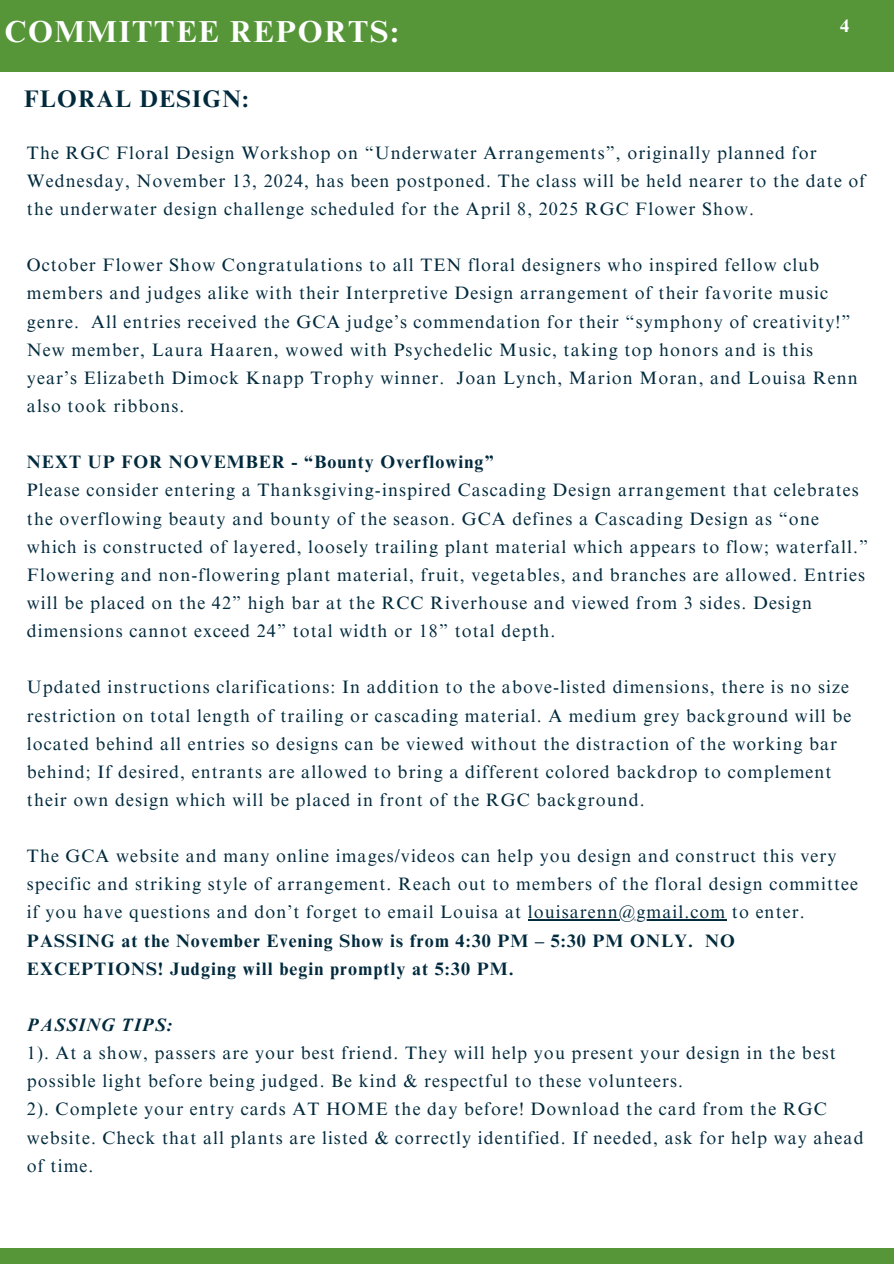
<style>
.page{position:relative;width:894px;height:1264px;background:#fff}
.page>*{position:absolute;margin:0;border:0;box-sizing:border-box;transform-origin:0 0}
.t1{font:700 30.3px "Times NRMT Pro";letter-spacing:.06em;color:#fff}
.t2{font:700 24px "Times NRMT Pro";letter-spacing:.05em;color:#022a3d}
.t3{font:18px/28.2px "Times NRMT Pro";letter-spacing:.06em;color:#022a3d}
.t4{font:700 18px "Times NRMT Pro";letter-spacing:.06em;color:#022a3d}
.t5{font:700 18px "Times NRMT Pro";color:#fff}
.s1{font-weight:700;font-style:italic}
</style>
<div class="page">
<div style="left:0;top:0;width:893px;height:71px;background:#569639"></div>
<div style="left:0;top:1248px;width:893px;height:15px;background:#569639"></div>
<hr style="left:527px;top:919px;width:199px;height:1px;background:#022a3d">
<h1 class="t1" style="left:4px;top:20px;width:395px">COMMITTEE REPORTS:</h1>
<p class="t5" style="left:839px;top:19px;width:10px">4</p>
<h2 class="t2" style="left:24px;top:90px;width:226px">FLORAL DESIGN:</h2>
<p class="t3" style="left:27px;top:141px;width:839px">The RGC Floral Design Workshop on “Underwater Arrangements”, originally planned for<br>Wednesday, November 13, 2024, has been postponed. The class will be held nearer to the date of the underwater design challenge scheduled for the April 8, 2025 RGC Flower Show.</p>
<p class="t3" style="left:27px;top:253px;width:832px">October Flower Show Congratulations to all TEN floral designers who inspired fellow club members and judges alike with their Interpretive Design arrangement of their favorite music genre. All entries received the GCA judge’s commendation for their “symphony of creativity!” New member, Laura Haaren, wowed with Psychedelic Music, taking top honors and is this year’s Elizabeth Dimock Knapp Trophy winner. Joan Lynch, Marion Moran, and Louisa Renn also took ribbons.</p>
<p class="t4" style="left:27px;top:455px;width:468px">NEXT UP FOR NOVEMBER - “Bounty Overflowing”</p>
<p class="t3" style="left:27px;top:478px;width:842px">Please consider entering a Thanksgiving-inspired Cascading Design arrangement that celebrates the overflowing beauty and bounty of the season. GCA defines a Cascading Design as “one which is constructed of layered, loosely trailing plant material which appears to flow; waterfall.” Flowering and non-flowering plant material, fruit, vegetables, and branches are allowed. Entries will be placed on the 42” high bar at the RCC Riverhouse and viewed from 3 sides. Design dimensions cannot exceed 24” total width or 18” total depth.</p>
<p class="t3" style="left:27px;top:675px;width:825px">Updated instructions clarifications: In addition to the above-listed dimensions, there is no size restriction on total length of trailing or cascading material. A medium grey background will be located behind all entries so designs can be viewed without the distraction of the working bar behind; If desired, entrants are allowed to bring a different colored backdrop to complement their own design which will be placed in front of the RGC background.</p>
<p class="t3" style="left:27px;top:844px;width:832px">The GCA website and many online images/videos can help you design and construct this very specific and striking style of arrangement. Reach out to members of the floral design committee if you have questions and don’t forget to email Louisa at louisarenn@gmail.com to enter.</p>
<p class="t4" style="left:27px;top:933px;width:709px">PASSING at the November Evening Show is from 4:30 PM – 5:30 PM ONLY. NO</p>
<p class="t4" style="left:27px;top:961px;width:488px">EXCEPTIONS! Judging will begin promptly at 5:30 PM.</p>
<p class="t3" style="left:27px;top:1013px;width:810px"><span class="s1">PASSING TIPS:<br></span>1). At a show, passers are your best friend. They will help you present your design in the best</p>
<p class="t3" style="left:27px;top:1069px;width:801px">possible light before being judged. Be kind &amp; respectful to these volunteers.<br>2). Complete your entry cards AT HOME the day before! Download the card from the RGC</p>
<p class="t3" style="left:27px;top:1125px;width:838px">website. Check that all plants are listed &amp; correctly identified. If needed, ask for help way ahead of time.</p>
</div>
